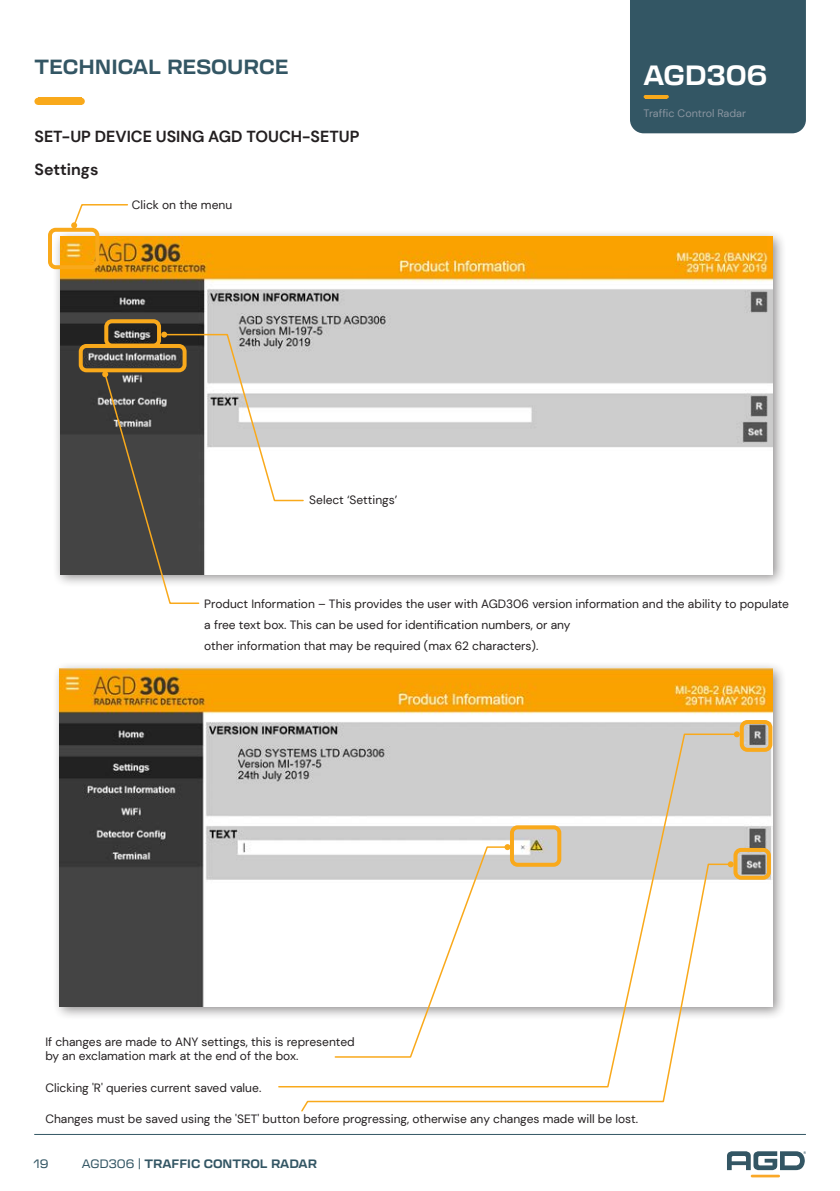
<style>
.page{position:relative;width:840px;height:1191px;background:#fff}
.page>*{position:absolute;margin:0;border:0;box-sizing:border-box;transform-origin:0 0}
.t1{font:700 27.4px "Transducer";color:#fff}
.t2{font:700 20.2px "Transducer";color:#335664}
.t3{font:700 16px "DM Sans";color:#231f20}
.Body_text{font:12px/21px "DM Sans";color:#231f20}
.t4{font:700 12px "Transducer";color:#335664}
.t5{font:12px "Transducer";color:#335664}
.t6{font:10.8px "DM Sans";color:#8a95a0}
.s1{font-weight:400}
</style>
<div class="page">
<hr style="left:34px;top:1134px;width:771px;height:1px;background:#335664">
<div style="left:630px;top:0;width:175px;height:133px;background:#335664"></div>
<hr style="left:645px;top:95px;width:21px;height:4px;background:#f9a91b">
<svg style="left:727px;top:1151px;width:78px;height:19px"></svg>
<hr style="left:750px;top:1174px;width:29px;height:3px;background:#faa828">
<div style="left:78px;top:98px;width:7px;height:7px;background:#f9a91b;border-radius:50%"></div>
<div style="left:34px;top:98px;width:8px;height:7px;background:#f9a91b;border-radius:50%"></div>
<div style="left:38px;top:98px;width:43px;height:7px;background:#f9a91b"></div>
<div style="left:52px;top:229px;width:734px;height:359px;background:#231f20;opacity:.5"></div>
<img style="left:60px;top:236px;width:712px;height:338px">
<div style="left:52px;top:660px;width:734px;height:360px;background:#231f20;opacity:.5"></div>
<img style="left:60px;top:668px;width:712px;height:338px">
<svg style="left:102px;top:332px;width:202px;height:272px"></svg>
<svg style="left:71px;top:204px;width:57px;height:24px"></svg>
<div style="left:48px;top:228px;width:51px;height:41px;border:4px solid #f9a91b;border-radius:6px"></div>
<div style="left:104px;top:319px;width:57px;height:28px;border:4px solid #f9a91b;border-radius:6px"></div>
<div style="left:79px;top:344px;width:107px;height:28px;border:4px solid #f9a91b;border-radius:6px"></div>
<div style="left:739px;top:720px;width:33px;height:32px;border:4px solid #f9a91b;border-radius:6px"></div>
<div style="left:733px;top:848px;width:37px;height:31px;border:4px solid #f9a91b;border-radius:6px"></div>
<svg style="left:277px;top:733px;width:461px;height:355px"></svg>
<svg style="left:733px;top:731px;width:6px;height:6px"></svg>
<svg style="left:300px;top:863px;width:431px;height:249px"></svg>
<svg style="left:727px;top:861px;width:6px;height:6px"></svg>
<p class="t2" style="left:34px;top:52px;width:255px">TECHNICAL RESOURCE</p>
<p class="t3" style="left:34px;top:127px;width:326px">SET-UP DEVICE USING AGD TOUCH-SETUP</p>
<p class="t3" style="left:34px;top:159px;width:65px">Settings</p>
<p class="Body_text" style="left:132px;top:194px;width:102px">Click on the menu</p>
<p class="Body_text" style="left:309px;top:489px;width:90px">Select ‘Settings’</p>
<h1 class="t1" style="left:643px;top:56px;width:125px">AGD306</h1>
<p class="t6" style="left:643px;top:106px;width:104px">Traffic Control Radar</p>
<p class="Body_text" style="left:204px;top:593px;width:586px">Product Information – This provides the user with AGD306 version information and the ability to populate a free text box. This can be used for identification numbers, or any<br>other information that may be required (max 62 characters).</p>
<p class="Body_text" style="left:45px;top:1034px;width:311px;line-height:14.4px">If changes are made to ANY settings, this is represented by an exclamation mark at the end of the box.</p>
<p class="Body_text" style="left:45px;top:1077px;width:217px">Clicking 'R' queries current saved value.</p>
<p class="Body_text" style="left:45px;top:1108px;width:593px">Changes must be saved using the 'SET' button before progressing, otherwise any changes made will be lost.</p>
<p class="t5" style="left:34px;top:1155px;width:16px">19</p>
<p class="t4" style="left:82px;top:1154px;width:236px"><span class="s1">AGD306 |</span> TRAFFIC CONTROL RADAR</p>
</div>
